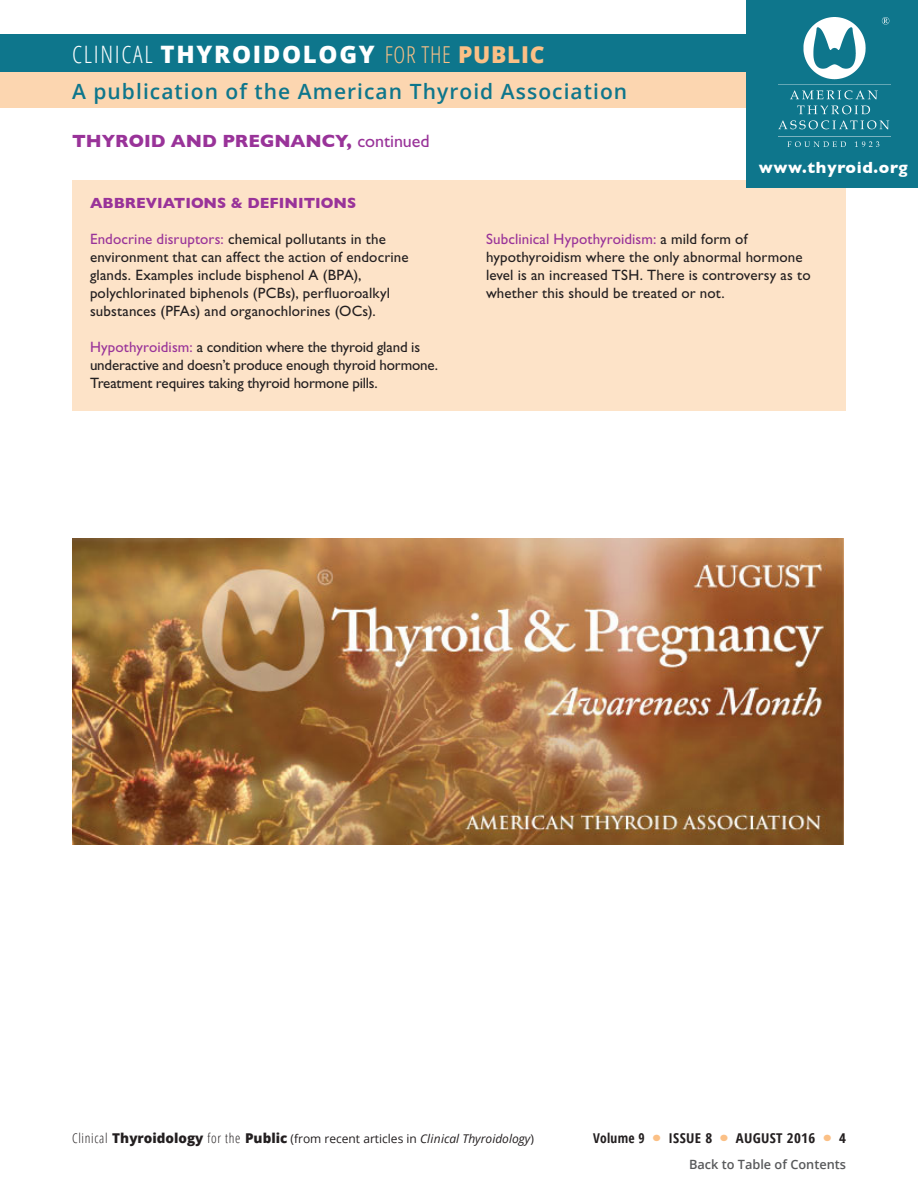
<style>
.page{position:relative;width:918px;height:1188px;background:#fff}
.page>*{position:absolute;margin:0;border:0;box-sizing:border-box;transform-origin:0 0}
.t1{font:800 24px "Open Sans";letter-spacing:.07em;color:#fff}
.t2{font:600 21px "Open Sans";letter-spacing:.05em;color:#0e768c}
.Topic_Header{font:700 18px "Gill Sans";color:#939}
.t3{font:700 16.5px "Gill Sans";letter-spacing:.04em;color:#fff}
.abbreviations_body{font:15px/18px "Gill Sans Std";letter-spacing:.005em;color:#231f20}
.abbreviations_head{font:700 15px "Gill Sans";color:#939}
.t4{font:700 condensed 13.5px "Open Sans";letter-spacing:.02em;color:#231f20;scale:1.1 1}
.t5{font:700 condensed 13.5px "Open Sans";letter-spacing:.02em;color:#231f20}
.t6{font:600 12.75px "Open Sans";color:#58595b}
.t7{font:12px "Open Sans";color:#231f20}
.s1{font-weight:300;font-stretch:condensed}
.s2{font-weight:300;font-stretch:condensed;font-size:23.25px;color:#fbc086}
.s3{font-size:23.25px;color:#fbc086}
.s4{font-family:"Gill Sans Std";font-weight:400}
.s5{color:#939}
.s6{font-weight:300;font-stretch:condensed;font-size:13.5px}
.s7{font-weight:800;font-size:13.5px}
.s8{font-style:italic}
</style>
<div class="page">
<div style="left:72px;top:180px;width:774px;height:230px;background:#fde3c8"></div>
<div style="left:0;top:70px;width:918px;height:38px;background:#fcd6b0"></div>
<div style="left:0;top:35px;width:918px;height:37px;background:#0e768c"></div>
<div style="left:747px;top:0;width:171px;height:188px;background:#0e768c"></div>
<img style="left:778px;top:18px;width:112px;height:129px">
<img style="left:72px;top:538px;width:772px;height:307px">
<p class="t1" style="left:72px;top:36px;width:474px"><span class="s1">CLINICAL</span> THYROIDOLOGY <span class="s2">FOR THE</span> <span class="s3">PUBLIC</span></p>
<p class="t2" style="left:72px;top:77px;width:557px">A publication of the American Thyroid Association</p>
<p class="Topic_Header" style="left:72px;top:131px;width:359px">THYROID AND PREGNANCY, <span class="s4">continued</span></p>
<p class="abbreviations_head" style="left:90px;top:194px;width:268px">ABBREVIATIONS &amp; DEFINITIONS</p>
<p class="abbreviations_body" style="left:90px;top:230px;width:320px"><span class="s5">Endocrine disruptors:</span> chemical pollutants in the environment that can affect the action of endocrine glands. Examples include bisphenol A (BPA), polychlorinated biphenols (PCBs), perfluoroalkyl substances (PFAs) and organochlorines (OCs).</p>
<p class="abbreviations_body" style="left:90px;top:338px;width:349px"><span class="s5">Hypothyroidism:</span> a condition where the thyroid gland is underactive and doesn’t produce enough thyroid hormone.<br>Treatment requires taking thyroid hormone pills.</p>
<p class="t3" style="left:759px;top:158px;width:150px">www.thyroid.org</p>
<p class="abbreviations_body" style="left:486px;top:230px;width:326px"><span class="s5">Subclinical Hypothyroidism:</span> a mild form of hypothyroidism where the only abnormal hormone level is an increased TSH. There is controversy as to whether this should be treated or not.</p>
<p class="t7" style="left:72px;top:1130px;width:463px"><span class="s6">Clinical</span> <span class="s7">Thyroidology</span> <span class="s6">for the</span> <span class="s7">Public</span> (from recent articles in <span class="s8">Clinical Thyroidology</span>)</p>
<p class="t5" style="left:593px;top:1129px;width:53px">Volume 9</p>
<p class="t4" style="left:668px;top:1129px;width:41px">ISSUE 8</p>
<p class="t4" style="left:736px;top:1129px;width:74px">AUGUST 2016</p>
<p class="t4" style="left:839px;top:1129px;width:8px">4</p>
<p class="t6" style="left:689px;top:1155px;width:158px">Back to Table of Contents</p>
</div>
